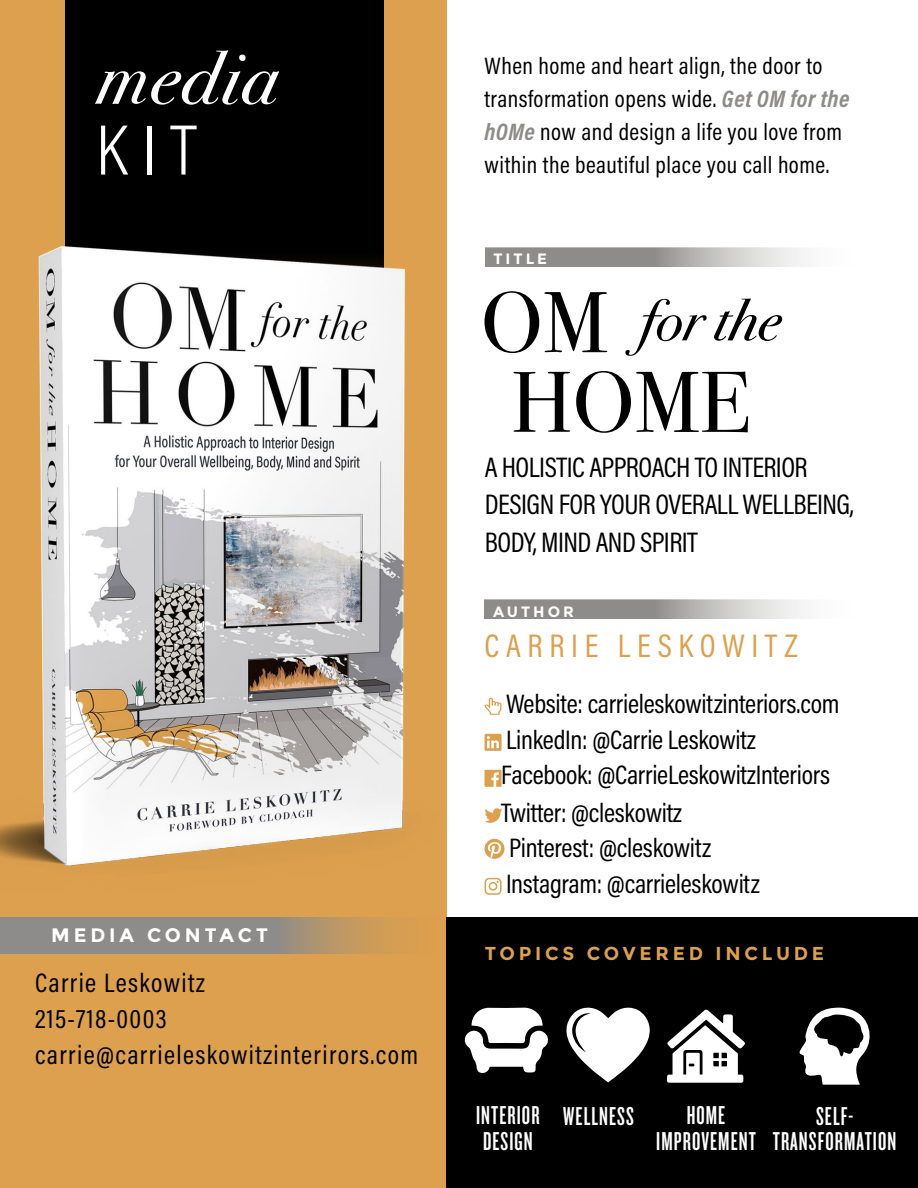
<style>
.page{position:relative;width:918px;height:1188px;background:#fff}
.page>*{position:absolute;margin:0;border:0;box-sizing:border-box;transform-origin:0 0}
.t1{font:italic 75px "Bodoni Svty Two ITCTT";letter-spacing:.03em;color:#fff}
.t2{font:300 72px "Acumin Pro Cond";color:#fff}
.t3{font:33px "Acumin Pro Cond";letter-spacing:.2em;color:#dca04e}
.t4{font:28.5px/37.5px "Acumin Pro Cond";letter-spacing:-.02em;color:#000}
.t5{font:27px/36px "Acumin Pro Cond";letter-spacing:-.01em;color:#000}
.t6{font:27px/36px "Acumin Pro Cond";letter-spacing:.05em;color:#000}
.t7{font:26.85px/25.5px "Knockout HTF47 Bantamweight";letter-spacing:.04em;color:#fff;text-align:center}
.t8{font:24px/33px "Acumin Pro Cond";letter-spacing:.02em;color:#000}
.t9{font:700 19.5px "Montserrat";letter-spacing:.2em;color:#fff}
.t10{font:700 18.75px "Montserrat";letter-spacing:.2em;color:#dca04e}
.t11{font:700 15px "Montserrat";letter-spacing:.2em;color:#fff}
.s1{font-weight:700;font-style:italic;color:#8d8c8a}
</style>
<div class="page">
<div style="left:0;top:0;width:446px;height:1188px;background:#dca04e"></div>
<div style="left:65px;top:0;width:319px;height:637px;background:#000"></div>
<svg style="left:485px;top:248px;width:320px;height:19px;background:#aaa9a7"></svg>
<svg style="left:0;top:917px;width:386px;height:37px;background:#988e81"></svg>
<div style="left:446px;top:917px;width:472px;height:271px;background:#000"></div>
<svg style="left:485px;top:600px;width:320px;height:19px;background:#aaa9a7"></svg>
<svg style="left:484px;top:698px;width:18px;height:17px"></svg>
<svg style="left:485px;top:734px;width:17px;height:17px"></svg>
<svg style="left:485px;top:770px;width:17px;height:17px"></svg>
<svg style="left:485px;top:808px;width:17px;height:15px"></svg>
<svg style="left:484px;top:838px;width:21px;height:21px"></svg>
<svg style="left:484px;top:878px;width:18px;height:17px"></svg>
<img style="left:0;top:246px;width:406px;height:620px">
<svg style="left:667px;top:1009px;width:78px;height:74px"></svg>
<svg style="left:799px;top:1007px;width:71px;height:78px"></svg>
<svg style="left:566px;top:1007px;width:84px;height:75px"></svg>
<svg style="left:514px;top:371px;width:234px;height:62px"></svg>
<svg style="left:485px;top:291px;width:297px;height:65px"></svg>
<svg style="left:464px;top:1007px;width:84px;height:66px"></svg>
<h1 class="t1" style="left:96px;top:13px;width:183px">media</h1>
<h2 class="t2" style="left:96px;top:104px;width:102px">kit</h2>
<p class="t8" style="left:485px;top:49px;width:367px">When home and heart align, the door to transformation opens wide. <span class="s1">Get OM for the hOMe</span> now and design a life you love from within the beautiful place you call home.</p>
<p class="t11" style="left:494px;top:250px;width:55px">TITLE</p>
<p class="t9" style="left:51px;top:924px;width:218px">MEDIA CONTACT</p>
<p class="t6" style="left:35px;top:964px;width:385px">Carrie Leskowitz<br>215-718-0003 carrie@carrieleskowitzinterirors.com</p>
<p class="t4" style="left:485px;top:447px;width:371px">A Holistic Approach to Interior<br>Design for Your Overall Wellbeing,<br>Body , Mind and Spirit</p>
<p class="t11" style="left:493px;top:602px;width:82px">AUTHOR</p>
<p class="t3" style="left:485px;top:624px;width:315px">carrie leskowitz</p>
<p class="t5" style="left:501px;top:685px;width:340px">Website: carrieleskowitzinteriors.com linkedin: @carrie leskowitz facebook: @carrieleskowitzinteriors twitter: @cleskowitz<br>pinterest: @cleskowitz<br>instagram: @carrieleskowitz</p>
<p class="t10" style="left:485px;top:942px;width:341px">TOPICS COVERED INCLUDE</p>
<p class="t7" style="left:656px;top:1103px;width:101px">HOME<br>IMPROVEMENT</p>
<p class="t7" style="left:476px;top:1103px;width:65px;text-align:left">INTERIOR<br>DESIGN</p>
<p class="t7" style="left:773px;top:1104px;width:125px">SELF-<br>TRANSFORMATION</p>
<p class="t7" style="left:563px;top:1104px;width:72px">WELLNESS</p>
</div>
